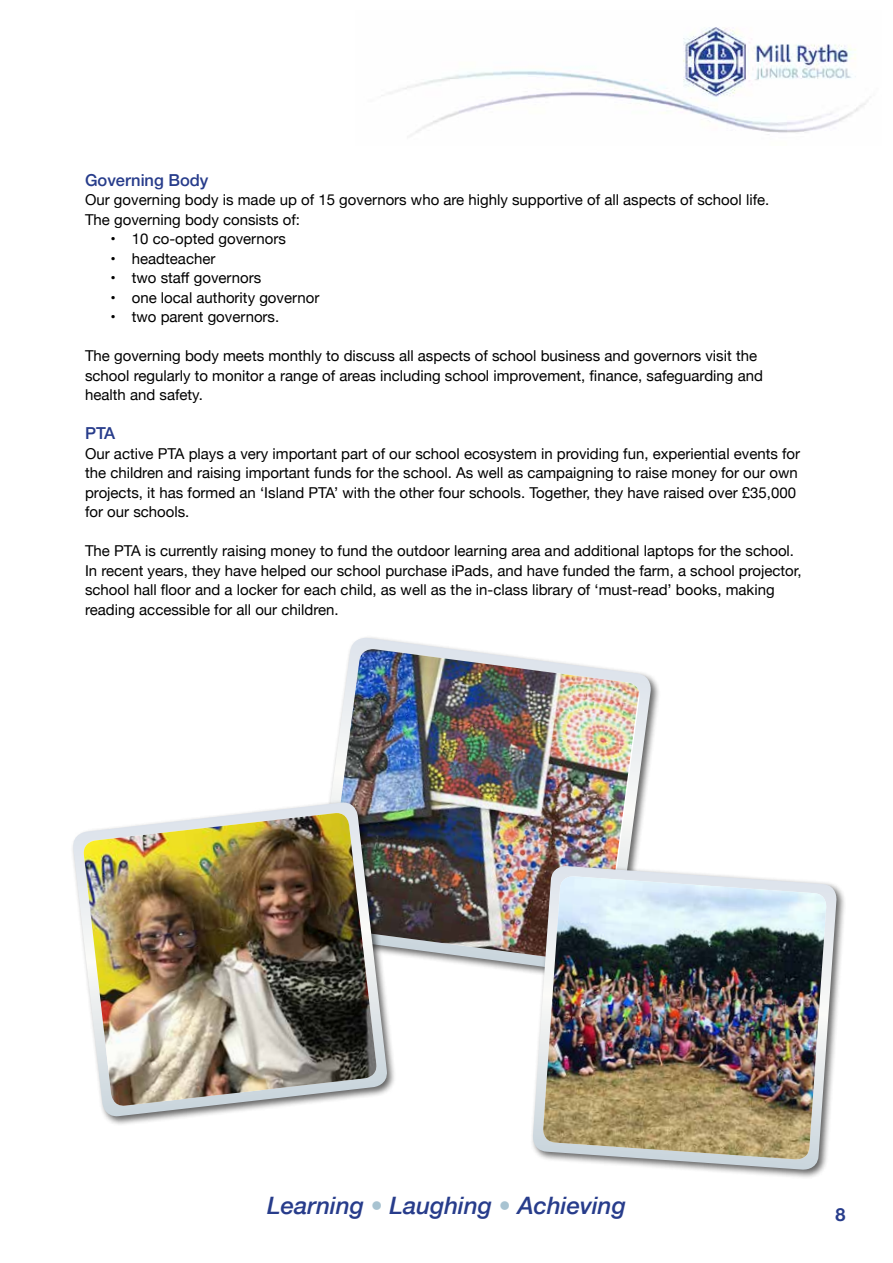
<style>
.page{position:relative;width:893px;height:1263px;background:#fff}
.page>*{position:absolute;margin:0;border:0;box-sizing:border-box;transform-origin:0 0}
.t1{font:italic 500 24px "Helvetica Neue";color:#273c8b}
.t2{font:700 18px "Helvetica Neue";color:#273c8b}
.t3{font:500 16.5px "Helvetica Neue";color:#273c8b}
.t4{font:15px/19.5px "Helvetica Neue";color:#000}
.s1{color:#a8c3d1}
</style>
<div class="page">
<img style="left:381px;top:27px;width:487px;height:108px">
<div style="left:312px;top:635px;width:349px;height:349px;background:#000;opacity:.61"></div>
<svg style="left:313px;top:638px;width:340px;height:338px"></svg>
<img style="left:324px;top:649px;width:315px;height:315px">
<div style="left:70px;top:799px;width:327px;height:327px;background:#000;opacity:.61"></div>
<svg style="left:72px;top:802px;width:316px;height:316px"></svg>
<img style="left:82px;top:813px;width:296px;height:294px">
<div style="left:530px;top:863px;width:316px;height:316px;background:#000;opacity:.61"></div>
<svg style="left:532px;top:866px;width:305px;height:305px"></svg>
<img style="left:542px;top:876px;width:285px;height:284px">
<p class="t3" style="left:85px;top:167px;width:125px">Governing Body</p>
<p class="t4" style="left:85px;top:191px;width:686px">Our governing body is made up of 15 governors who are highly supportive of all aspects of school life.<br>The governing body consists of:</p>
<p class="t4" style="left:111px;top:230px;width:177px">• 10 co-opted governors</p>
<p class="t4" style="left:111px;top:250px;width:106px">• headteacher</p>
<p class="t4" style="left:111px;top:269px;width:152px">• two staff governors</p>
<p class="t4" style="left:111px;top:289px;width:210px">• one local authority governor</p>
<p class="t4" style="left:111px;top:308px;width:170px">• two parent governors.</p>
<p class="t4" style="left:85px;top:347px;width:679px">The governing body meets monthly to discuss all aspects of school business and governors visit the school regularly to monitor a range of areas including school improvement, finance, safeguarding and health and safety.</p>
<p class="t3" style="left:85px;top:420px;width:32px">PTA</p>
<p class="t4" style="left:85px;top:445px;width:717px">Our active PTA plays a very important part of our school ecosystem in providing fun, experiential events for the children and raising important funds for the school. As well as campaigning to raise money for our own projects, it has formed an ‘Island PTA’ with the other four schools. Together, they have raised over £35,000 for our schools.</p>
<p class="t4" style="left:85px;top:542px;width:718px">The PTA is currently raising money to fund the outdoor learning area and additional laptops for the school.<br>In recent years, they have helped our school purchase iPads, and have funded the farm, a school projector, school hall floor and a locker for each child, as well as the in-class library of ‘must-read’ books, making reading accessible for all our children.</p>
<h1 class="t1" style="left:267px;top:1185px;width:360px">Learning <span class="s1">•</span> Laughing <span class="s1">•</span> Achieving</h1>
<p class="t2" style="left:836px;top:1200px;width:12px">8</p>
</div>
